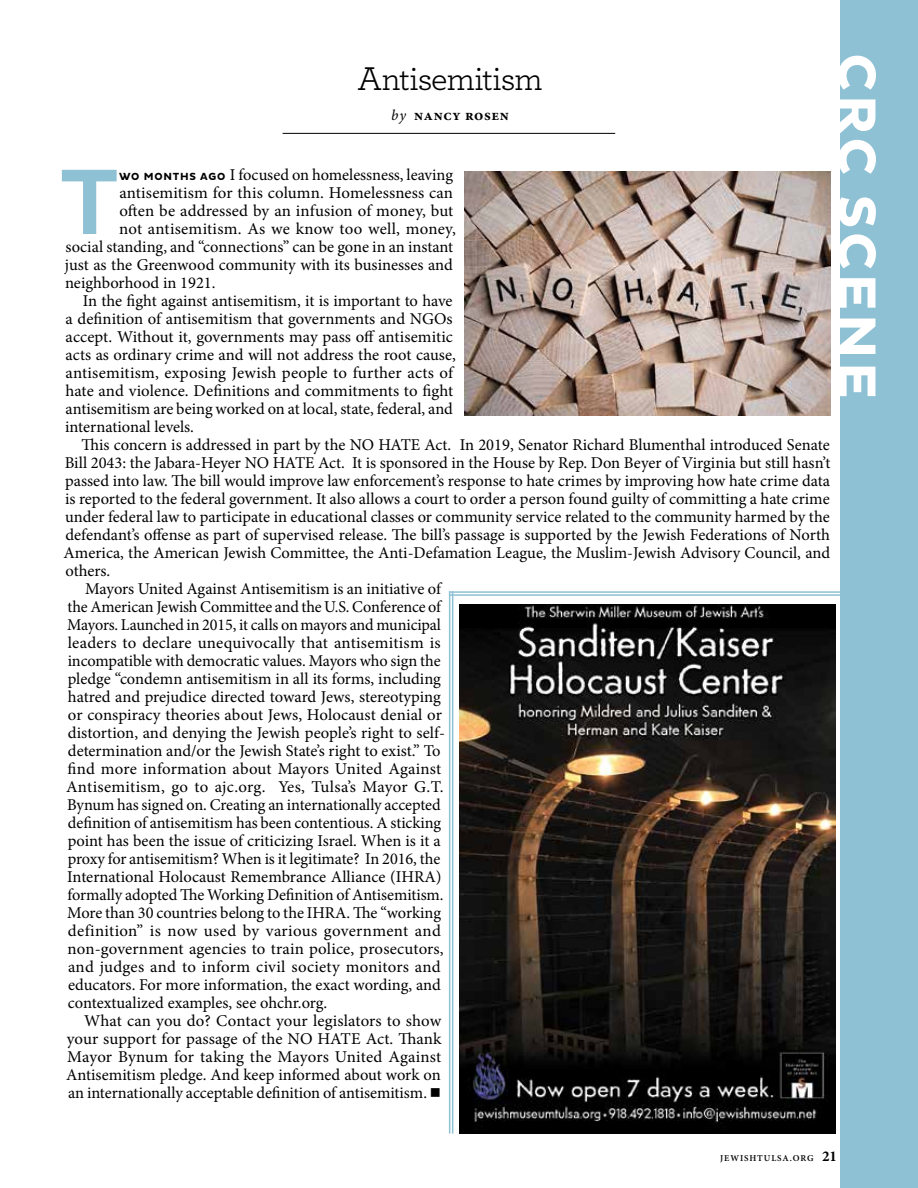
<style>
.page{position:relative;width:918px;height:1188px;background:#fff}
.page>*{position:absolute;margin:0;border:0;box-sizing:border-box;transform-origin:0 0}
.t1{font:500 94.35px "Pluto Sans";color:#8fc1d5}
.t2{font:700 54px "Pluto Sans";letter-spacing:.065em;color:#fff}
.t3{font:34.5px "Archer";letter-spacing:-.03em;color:#000}
.t4{font:16.5px "Minion Pro";letter-spacing:-.005em;color:#000}
.t5{font:700 15px "Minion Pro";letter-spacing:.04em;color:#000}
.t6{font:600 9px "Minion Pro";letter-spacing:.1em;color:#000}
.s1{font-weight:400;font-style:italic}
.s2{font-family:"Pluto Sans";font-weight:700;font-size:10.5px}
.s3{font-weight:700;font-size:15px}
</style>
<div class="page">
<hr style="left:283px;top:133px;width:332px;height:1px;background:#000">
<img style="left:459px;top:604px;width:376px;height:529px">
<hr style="left:449px;top:591px;width:1px;height:543px;background:#8fc1d5">
<hr style="left:452px;top:591px;width:1px;height:543px;background:#8fc1d5">
<hr style="left:449px;top:591px;width:405px;height:2px;background:#8fc1d5">
<hr style="left:449px;top:594px;width:405px;height:2px;background:#8fc1d5">
<div style="left:840px;top:0;width:78px;height:1188px;background:#8fc1d5"></div>
<img style="left:464px;top:171px;width:367px;height:245px">
<h2 class="t2" style="left:888px;top:53px;width:347px;rotate:90deg">CRC SCENE</h2>
<h3 class="t3" style="left:358px;top:55px;width:187px">Antisemitism</h3>
<p class="t5" style="left:391px;top:105px;width:119px"><span class="s1">by</span> Nancy Rosen</p>
<h1 class="t1" style="left:60px;top:148px;width:61px">T</h1>
<p class="t4" style="left:119px;top:164px;width:335px"><span class="s2">WO M ONTHS AGO</span> I focused on homelessness, leaving</p>
<p class="t4" style="left:120px;top:182px;width:335px">antisemitism for this column. Homelessness can</p>
<p class="t4" style="left:119px;top:200px;width:335px">often be addressed by an infusion of money, but</p>
<p class="t4" style="left:119px;top:218px;width:338px">not antisemitism. As we know too well, money,</p>
<p class="t4" style="left:66px;top:236px;width:389px">social standing, and “connections” can be gone in an instant</p>
<p class="t4" style="left:65px;top:254px;width:389px">just as the Greenwood community with its businesses and</p>
<p class="t4" style="left:65px;top:272px;width:152px">neighborhood in 1921.</p>
<p class="t4" style="left:83px;top:290px;width:371px">In the fight against antisemitism, it is important to have</p>
<p class="t4" style="left:66px;top:308px;width:389px">a definition of antisemitism that governments and NGOs</p>
<p class="t4" style="left:66px;top:326px;width:389px">accept. Without it, governments may pass off antisemitic</p>
<p class="t4" style="left:66px;top:344px;width:392px">acts as ordinary crime and will not address the root cause,</p>
<p class="t4" style="left:66px;top:362px;width:391px">antisemitism, exposing Jewish people to further acts of</p>
<p class="t4" style="left:65px;top:380px;width:389px">hate and violence. Definitions and commitments to fight</p>
<p class="t4" style="left:66px;top:398px;width:389px">antisemitism are being worked on at local, state, federal, and</p>
<p class="t4" style="left:65px;top:416px;width:130px">international levels.</p>
<p class="t4" style="left:81px;top:434px;width:750px">This concern is addressed in part by the NO HATE Act. In 2019, Senator Richard Blumenthal introduced Senate</p>
<p class="t4" style="left:65px;top:452px;width:767px">Bill 2043: the Jabara-Heyer NO HATE Act. It is sponsored in the House by Rep. Don Beyer of Virginia but still hasn’t</p>
<p class="t4" style="left:65px;top:470px;width:766px">passed into law. The bill would improve law enforcement’s response to hate crimes by improving how hate crime data</p>
<p class="t4" style="left:65px;top:488px;width:766px">is reported to the federal government. It also allows a court to order a person found guilty of committing a hate crime</p>
<p class="t4" style="left:65px;top:506px;width:766px">under federal law to participate in educational classes or community service related to the community harmed by the</p>
<p class="t4" style="left:65px;top:524px;width:766px">defendant’s offense as part of supervised release. The bill’s passage is supported by the Jewish Federations of North</p>
<p class="t4" style="left:64px;top:542px;width:768px">America, the American Jewish Committee, the Anti-Defamation League, the Muslim-Jewish Advisory Council, and</p>
<p class="t4" style="left:65px;top:560px;width:46px">others.</p>
<p class="t4" style="left:85px;top:578px;width:359px">Mayors United Against Antisemitism is an initiative of</p>
<p class="t4" style="left:68px;top:596px;width:376px">the American Jewish Committee and the U.S. Conference of</p>
<p class="t4" style="left:67px;top:614px;width:375px">Mayors. Launched in 2015, it calls on mayors and municipal</p>
<p class="t4" style="left:68px;top:632px;width:374px">leaders to declare unequivocally that antisemitism is</p>
<p class="t4" style="left:68px;top:650px;width:374px">incompatible with democratic values. Mayors who sign the</p>
<p class="t4" style="left:68px;top:668px;width:375px">pledge “condemn antisemitism in all its forms, including</p>
<p class="t4" style="left:68px;top:686px;width:375px">hatred and prejudice directed toward Jews, stereotyping</p>
<p class="t4" style="left:68px;top:704px;width:375px">or conspiracy theories about Jews, Holocaust denial or</p>
<p class="t4" style="left:68px;top:722px;width:379px">distortion, and denying the Jewish people’s right to self-</p>
<p class="t4" style="left:68px;top:740px;width:374px">determination and/or the Jewish State’s right to exist.” To</p>
<p class="t4" style="left:67px;top:758px;width:375px">find more information about Mayors United Against</p>
<p class="t4" style="left:66px;top:776px;width:379px">Antisemitism, go to ajc.org. Yes, Tulsa’s Mayor G.T.</p>
<p class="t4" style="left:67px;top:794px;width:375px">Bynum has signed on. Creating an internationally accepted</p>
<p class="t4" style="left:68px;top:812px;width:375px">definition of antisemitism has been contentious. A sticking</p>
<p class="t4" style="left:68px;top:830px;width:374px">point has been the issue of criticizing Israel. When is it a</p>
<p class="t4" style="left:68px;top:848px;width:374px">proxy for antisemitism? When is it legitimate? In 2016, the</p>
<p class="t4" style="left:67px;top:866px;width:376px">International Holocaust Remembrance Alliance (IHRA)</p>
<p class="t4" style="left:68px;top:884px;width:378px">formally adopted The Working Definition of Antisemitism.</p>
<p class="t4" style="left:67px;top:902px;width:375px">More than 30 countries belong to the IHRA. The “working</p>
<p class="t4" style="left:68px;top:920px;width:374px">definition” is now used by various government and</p>
<p class="t4" style="left:68px;top:938px;width:378px">non-government agencies to train police, prosecutors,</p>
<p class="t4" style="left:68px;top:956px;width:374px">and judges and to inform civil society monitors and</p>
<p class="t4" style="left:68px;top:974px;width:374px">educators. For more information, the exact wording, and</p>
<p class="t4" style="left:68px;top:992px;width:261px">contextualized examples, see ohchr.org.</p>
<p class="t4" style="left:84px;top:1010px;width:359px">What can you do? Contact your legislators to show</p>
<p class="t4" style="left:67px;top:1028px;width:377px">your support for passage of the NO HATE Act. Thank</p>
<p class="t4" style="left:67px;top:1046px;width:376px">Mayor Bynum for taking the Mayors United Against</p>
<p class="t4" style="left:66px;top:1064px;width:376px">Antisemitism pledge. And keep informed about work on</p>
<p class="t4" style="left:68px;top:1082px;width:374px">an internationally acceptable definition of antisemitism. ■</p>
<p class="t6" style="left:720px;top:1152px;width:118px">JEWISHTULSA.ORG <span class="s3">21</span></p>
</div>
